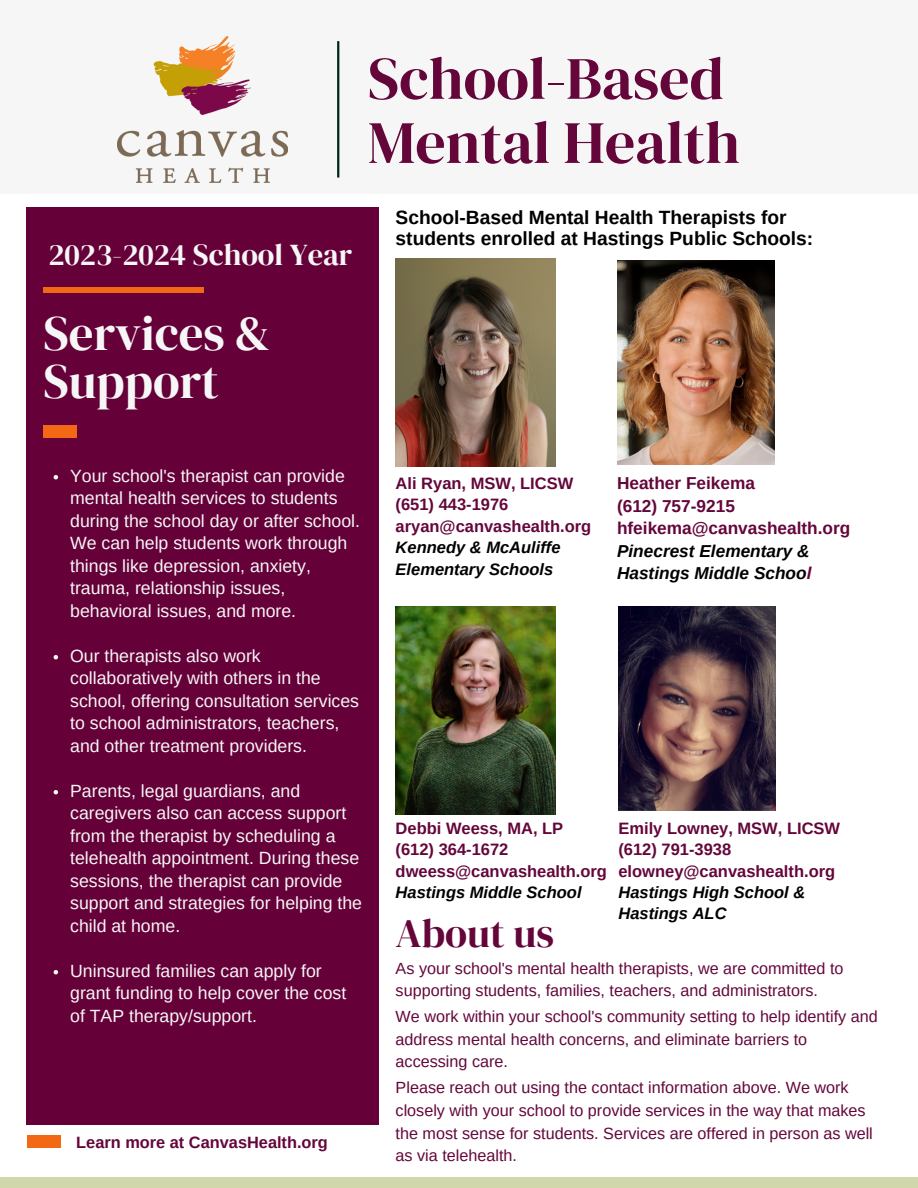
<style>
.page{position:relative;width:918px;height:1188px;background:#fff}
.page>*{position:absolute;margin:0;border:0;box-sizing:border-box;transform-origin:0 0}
.t1{font:60px/64.2px "DM Serif Display";color:#64063a}
.t2{font:48.9px/48.4px "DM Serif Display";color:#f6f6f6}
.t3{font:40.35px "DM Serif Display";color:#64063a}
.t4{font:30.45px "DM Serif Display";color:#f6f6f6}
.t5{font:700 19.2px/20.2px "Arimo";color:#000}
.t6{font:17.7px/22.5px "Arimo";color:#f6f6f6}
.t7{font:700 17.25px "Arimo";color:#64063a}
.t8{font:italic 700 17.25px "Arimo";color:#000}
.t9{font:700 16.5px "Arimo";color:#64063a}
.t10{font:italic 700 16.5px/21.3px "Arimo";color:#000}
.t11{font:700 16.35px "Arimo";color:#64063a}
.t12{font:16.2px/22.5px "Arimo";color:#64063a}
.s1{color:#64063a}
</style>
<div class="page">
<div style="left:0;top:1177px;width:918px;height:11px;background:#d2d6ab"></div>
<div style="left:27px;top:207px;width:352px;height:918px;background:#660039"></div>
<div style="left:0;top:0;width:918px;height:193px;background:#f6f6f6"></div>
<hr style="left:337px;top:41px;width:2px;height:137px;background:#002616">
<div style="left:44px;top:287px;width:160px;height:5px;background:#f36815"></div>
<div style="left:44px;top:425px;width:33px;height:13px;background:#f36815"></div>
<img style="left:117px;top:36px;width:170px;height:146px">
<div style="left:27px;top:1135px;width:33px;height:13px;background:#f36815"></div>
<img style="left:396px;top:258px;width:159px;height:208px">
<svg style="left:54px;top:475px;width:4px;height:4px"></svg>
<svg style="left:54px;top:655px;width:4px;height:4px"></svg>
<svg style="left:54px;top:790px;width:4px;height:4px"></svg>
<svg style="left:54px;top:970px;width:4px;height:4px"></svg>
<img style="left:617px;top:260px;width:158px;height:205px">
<img style="left:396px;top:606px;width:159px;height:208px">
<img style="left:618px;top:606px;width:158px;height:205px">
<p class="t1" style="left:368px;top:46px;width:374px">School-Based<br>Mental Health</p>
<p class="t4" style="left:48px;top:234px;width:305px">2023-2024 School Year</p>
<p class="t5" style="left:396px;top:208px;width:419px">School-Based Mental Health Therapists for students enrolled at Hastings Public Schools:</p>
<p class="t2" style="left:44px;top:308px;width:229px">Services &amp;<br>Support</p>
<p class="t6" style="left:70px;top:464px;width:291px">Your school's therapist can provide mental health services to students during the school day or after school.<br>We can help students work through things like depression, anxiety, trauma, relationship issues, behavioral issues, and more.</p>
<h5 class="t6" style="left:70px;top:644px;width:290px">Our therapists also work collaboratively with others in the school, offering consultation services to school administrators, teachers, and other treatment providers.</h5>
<h4 class="t6" style="left:70px;top:779px;width:293px">Parents, legal guardians, and caregivers also can access support from the therapist by scheduling a telehealth appointment. During these sessions, the therapist can provide support and strategies for helping the child at home.</h4>
<p class="t6" style="left:70px;top:959px;width:278px">Uninsured families can apply for grant funding to help cover the cost of TAP therapy/support.</p>
<p class="t12" style="left:396px;top:957px;width:449px">As your school's mental health therapists, we are committed to supporting students, families, teachers, and administrators.</p>
<p class="t7" style="left:617px;top:474px;width:140px">Heather Feikema</p>
<p class="t7" style="left:617px;top:496px;width:119px">(612) 757-9215</p>
<p class="t7" style="left:617px;top:519px;width:235px">hfeikema@canvashealth.org</p>
<p class="t8" style="left:617px;top:541px;width:194px">Pinecrest Elementary &amp;</p>
<p class="t8" style="left:617px;top:564px;width:196px">Hastings Middle Schoo<span class="s1">l</span></p>
<p class="t9" style="left:396px;top:474px;width:179px">Ali Ryan, MSW, LICSW</p>
<p class="t9" style="left:396px;top:496px;width:114px">(651) 443-1976</p>
<p class="t9" style="left:396px;top:517px;width:197px">aryan@canvashealth.org</p>
<p class="t10" style="left:396px;top:537px;width:166px">Kennedy &amp; McAuliffe<br>Elementary Schools</p>
<p class="t9" style="left:396px;top:819px;width:169px">Debbi Weess, MA, LP</p>
<p class="t9" style="left:396px;top:840px;width:114px">(612) 364-1672</p>
<p class="t9" style="left:396px;top:862px;width:213px">dweess@canvashealth.org</p>
<p class="t10" style="left:396px;top:882px;width:187px">Hastings Middle School</p>
<h3 class="t9" style="left:618px;top:819px;width:223px">Emily Lowney, MSW, LICSW</h3>
<p class="t9" style="left:618px;top:840px;width:114px">(612) 791-3938</p>
<p class="t9" style="left:618px;top:862px;width:218px">elowney@canvashealth.org</p>
<p class="t10" style="left:618px;top:882px;width:188px">Hastings High School &amp;</p>
<p class="t10" style="left:618px;top:903px;width:110px">Hastings ALC</p>
<p class="t3" style="left:396px;top:905px;width:160px">About us</p>
<h2 class="t12" style="left:396px;top:1006px;width:484px">We work within your school's community setting to help identify and address mental health concerns, and eliminate barriers to accessing care.</h2>
<p class="t12" style="left:396px;top:1077px;width:479px">Please reach out using the contact information above. We work closely with your school to provide services in the way that makes the most sense for students. Services are offered in person as well as via telehealth.</p>
<p class="t11" style="left:76px;top:1133px;width:253px">Learn more at CanvasHealth.org</p>
</div>
